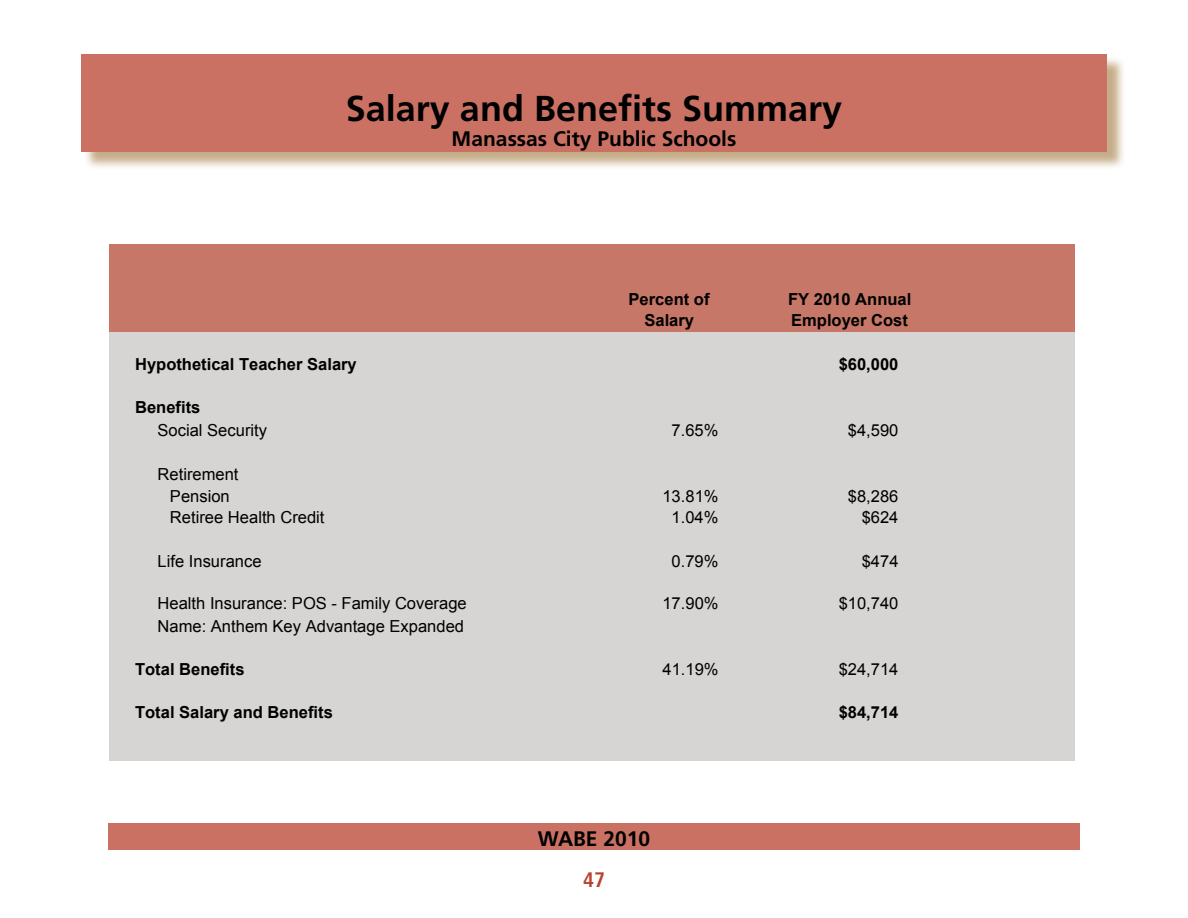
<style>
.page{position:relative;width:1188px;height:918px;background:#fff}
.page>*{position:absolute;margin:0;border:0;box-sizing:border-box;transform-origin:0 0}
.t1{font:700 36px "Frutiger LT Std";color:#000}
.t2{font:700 21px "Frutiger LT Std";color:#000}
.t3{font:700 condensed 21px "Frutiger LT Std";color:#b9422f}
.t4{font:16.5px/21.8px "Arial";color:#000;text-align:center}
.t5{font:700 16.5px/21.3px "Arial";color:#000;text-align:center}
</style>
<div class="page">
<svg style="left:83px;top:59px;width:1041px;height:108px;background:#d7c3ab"></svg>
<div style="left:81px;top:54px;width:1026px;height:97px;background:#ca7163"></div>
<div style="left:108px;top:824px;width:972px;height:26px;background:#ca7163"></div>
<div style="left:110px;top:244px;width:965px;height:89px;background:#c77767"></div>
<div style="left:110px;top:333px;width:965px;height:428px;background:#d6d5d4"></div>
<h1 class="t1" style="left:346px;top:87px;width:498px">Salary and Benefits Summary</h1>
<p class="t2" style="left:452px;top:126px;width:286px">Manassas City Public Schools</p>
<p class="t5" style="left:629px;top:289px;width:82px">Percent of<br>Salary</p>
<p class="t5" style="left:788px;top:289px;width:125px;text-align:left">FY 2010 Annual<br>Employer Cost</p>
<p class="t5" style="left:135px;top:354px;width:223px">Hypothetical Teacher Salary</p>
<p class="t5" style="left:839px;top:354px;width:61px">$60,000</p>
<p class="t5" style="left:135px;top:397px;width:67px">Benefits</p>
<p class="t4" style="left:158px;top:420px;width:111px">Social Security</p>
<p class="t4" style="left:672px;top:420px;width:48px">7.65%</p>
<p class="t4" style="left:848px;top:420px;width:52px">$4,590</p>
<p class="t4" style="left:158px;top:463px;width:82px">Retirement<br>Pension</p>
<p class="t4" style="left:662px;top:485px;width:58px">13.81%</p>
<p class="t4" style="left:848px;top:485px;width:52px">$8,286</p>
<p class="t4" style="left:170px;top:507px;width:156px">Retiree Health Credit</p>
<p class="t4" style="left:672px;top:507px;width:48px">1.04%</p>
<p class="t4" style="left:862px;top:507px;width:38px">$624</p>
<p class="t4" style="left:158px;top:550px;width:106px">Life Insurance</p>
<p class="t4" style="left:672px;top:550px;width:48px">0.79%</p>
<p class="t4" style="left:862px;top:550px;width:38px">$474</p>
<p class="t4" style="left:158px;top:593px;width:311px">Health Insurance: POS - Family Coverage</p>
<p class="t4" style="left:662px;top:593px;width:58px">17.90%</p>
<p class="t4" style="left:839px;top:593px;width:61px">$10,740</p>
<p class="t4" style="left:158px;top:616px;width:308px">Name: Anthem Key Advantage Expanded</p>
<p class="t5" style="left:135px;top:659px;width:111px">Total Benefits</p>
<p class="t4" style="left:662px;top:658px;width:58px">41.19%</p>
<p class="t4" style="left:839px;top:658px;width:61px">$24,714</p>
<p class="t5" style="left:135px;top:702px;width:199px">Total Salary and Benefits</p>
<p class="t5" style="left:839px;top:702px;width:61px">$84,714</p>
<p class="t2" style="left:538px;top:826px;width:114px">WABE 2010</p>
<p class="t3" style="left:583px;top:867px;width:23px">47</p>
</div>
